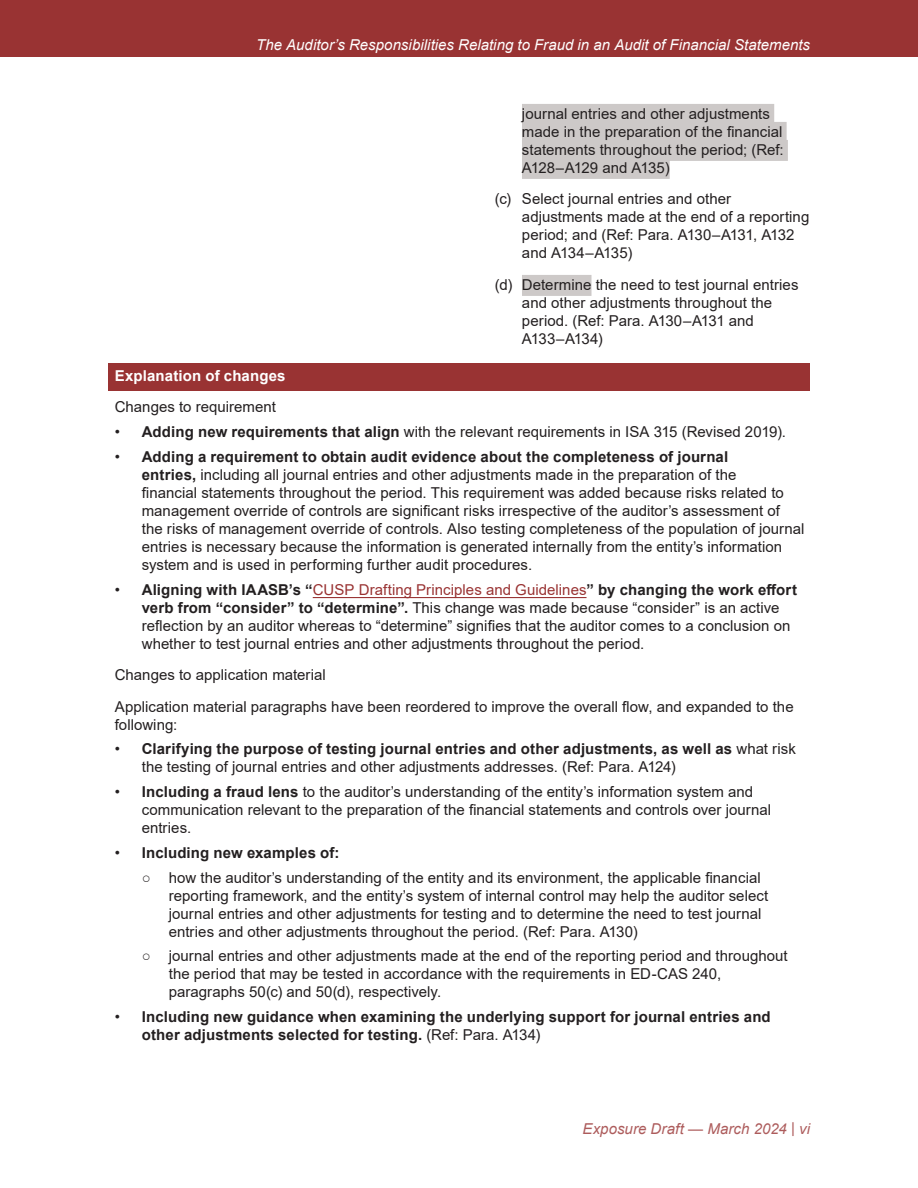
<style>
.page{position:relative;width:918px;height:1188px;background:#fff}
.page>*{position:absolute;margin:0;border:0;box-sizing:border-box;transform-origin:0 0}
.t1{font:15px/18px "Arial";letter-spacing:.005em;color:#231f20}
.t2{font:700 15px/18px "Arial";letter-spacing:.01em;color:#231f20}
.t3{font:italic 15px "Arial";color:#fff}
.t4{font:italic 15px "Arial";letter-spacing:.005em;color:#ad5c5c}
.t5{font:700 15px "Arial";letter-spacing:.01em;color:#fff}
.s1{font-weight:700}
.s2{color:#933}
.s3{font-weight:400}
</style>
<div class="page">
<div style="left:0;top:0;width:918px;height:57px;background:#933"></div>
<div style="left:522px;top:104px;width:252px;height:21px;background:#cdc9c8"></div>
<div style="left:522px;top:122px;width:265px;height:21px;background:#cdc9c8"></div>
<div style="left:522px;top:140px;width:266px;height:21px;background:#cdc9c8"></div>
<div style="left:522px;top:158px;width:148px;height:21px;background:#cdc9c8"></div>
<hr style="left:313px;top:597px;width:274px;height:1px;background:#933">
<div style="left:522px;top:275px;width:70px;height:21px;background:#cdc9c8"></div>
<div style="left:108px;top:363px;width:702px;height:28px;background:#933"></div>
<p class="t3" style="left:256px;top:35px;width:555px">The Auditor’s Responsibilities Relating to Fraud in an Audit of Financial Statements</p>
<p class="t1" style="left:522px;top:105px;width:263px">journal entries and other adjustments made in the preparation of the financial statements throughout the period; (Ref:<br>A128–A129 and A135)</p>
<p class="t1" style="left:522px;top:190px;width:289px;text-indent:-27px">(c) Select journal entries and other adjustments made at the end of a reporting period; and (Ref: Para. A130–A131, A132 and A134–A135)</p>
<p class="t1" style="left:522px;top:276px;width:278px;text-indent:-27px">(d) Determine the need to test journal entries and other adjustments throughout the period. (Ref: Para. A130–A131 and<br>A133–A134)</p>
<h5 class="t5" style="left:115px;top:365px;width:172px">Explanation of changes</h5>
<p class="t1" style="left:115px;top:398px;width:163px">Changes to requirement</p>
<p class="t1" style="left:115px;top:423px;width:673px">• <span class="s1">Adding new requirements that align</span> with the relevant requirements in ISA 315 (Revised 2019).</p>
<p class="t1" style="left:142px;top:447px;width:664px;text-indent:-27px">• <span class="s1">Adding a requirement to obtain audit evidence about the completeness of journal<br>entries,</span> including all journal entries and other adjustments made in the preparation of the<br>financial statements throughout the period. This requirement was added because risks related to management override of controls are significant risks irrespective of the auditor’s assessment of the risks of management override of controls. Also testing completeness of the population of journal entries is necessary because the information is generated internally from the entity’s information system and is used in performing further audit procedures.</p>
<p class="t1" style="left:142px;top:580px;width:657px;text-indent:-27px">• <span class="s1">Aligning with IAASB’s “</span><span class="s2">CUSP Drafting Principles and Guidelines</span><span class="s1">” by changing the work effort verb from “consider” to “determine”.</span> This change was made because “consider” is an active reflection by an auditor whereas to “determine” signifies that the auditor comes to a conclusion on whether to test journal entries and other adjustments throughout the period.</p>
<p class="t1" style="left:115px;top:666px;width:213px">Changes to application material</p>
<p class="t1" style="left:115px;top:697px;width:680px">Application material paragraphs have been reordered to improve the overall flow, and expanded to the following:</p>
<p class="t1" style="left:142px;top:740px;width:656px;text-indent:-27px">• <span class="s1">Clarifying the purpose of testing journal entries and other adjustments, as well as</span> what risk the testing of journal entries and other adjustments addresses. (Ref: Para. A124)</p>
<p class="t1" style="left:142px;top:783px;width:631px;text-indent:-27px">• <span class="s1">Including a fraud lens</span> to the auditor’s understanding of the entity’s information system and communication relevant to the preparation of the financial statements and controls over journal entries.</p>
<p class="t2" style="left:115px;top:844px;width:226px"><span class="s3">•</span> Including new examples of:</p>
<p class="t1" style="left:169px;top:868px;width:601px;text-indent:-27px">○ how the auditor’s understanding of the entity and its environment, the applicable financial reporting framework, and the entity’s system of internal control may help the auditor select journal entries and other adjustments for testing and to determine the need to test journal entries and other adjustments throughout the period. (Ref: Para. A130)</p>
<p class="t1" style="left:169px;top:947px;width:620px;text-indent:-27px">○ journal entries and other adjustments made at the end of the reporting period and throughout the period that may be tested in accordance with the requirements in ED-CAS 240, paragraphs 50(c) and 50(d), respectively.</p>
<p class="t2" style="left:142px;top:1008px;width:631px;text-indent:-27px"><span class="s3">•</span> Including new guidance when examining the underlying support for journal entries and other adjustments selected for testing. <span class="s3">(Ref: Para. A134)</span></p>
<p class="t4" style="left:583px;top:1119px;width:229px">Exposure Draft — March 2024 | vi</p>
</div>
